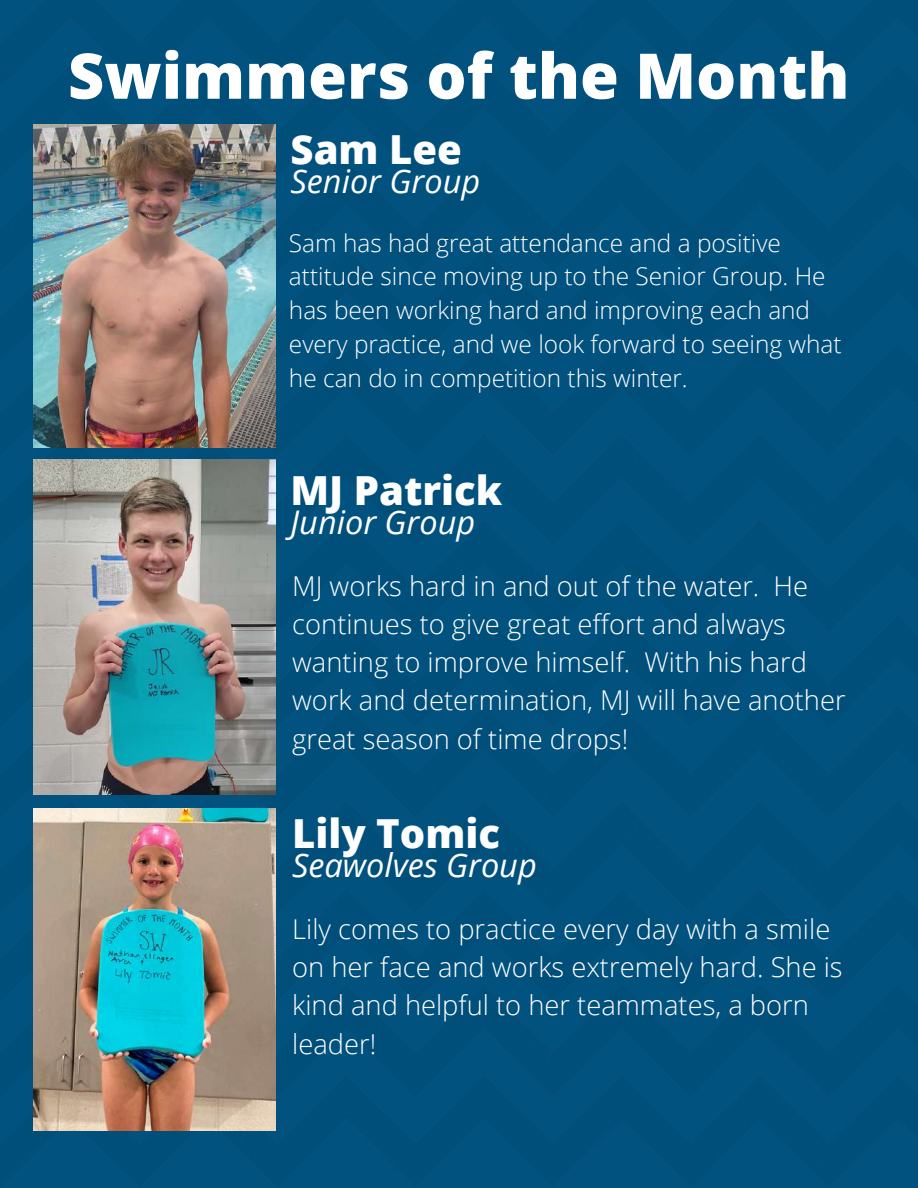
<style>
.page{position:relative;width:918px;height:1188px;background:#01527e}
.page>*{position:absolute;margin:0;border:0;box-sizing:border-box;transform-origin:0 0}
.t1{font:800 63px "Open Sans";color:#fff}
.t2{font:800 40.05px "Open Sans";color:#fff}
.t3{font:italic 32.55px "Open Sans";color:#fff}
.t4{font:300 27.3px/38.2px "Open Sans";color:#fff}
.t5{font:300 24.45px/33.8px "Open Sans";color:#fff}
</style>
<div class="page">
<img style="left:33px;top:124px;width:242px;height:323px">
<img style="left:33px;top:808px;width:242px;height:323px">
<img style="left:33px;top:460px;width:242px;height:335px">
<h1 class="t1" style="left:68px;top:31px;width:783px">Swimmers of the Month</h1>
<h2 class="t2" style="left:291px;top:121px;width:173px">Sam Lee</h2>
<p class="t3" style="left:291px;top:159px;width:191px">Senior Group</p>
<p class="t5" style="left:289px;top:225px;width:554px">Sam has had great attendance and a positive attitude since moving up to the Senior Group. He has been working hard and improving each and every practice, and we look forward to seeing what he can do in competition this winter.</p>
<h2 class="t2" style="left:291px;top:462px;width:213px">MJ Patrick</h2>
<p class="t3" style="left:291px;top:499px;width:186px">Junior Group</p>
<p class="t4" style="left:292px;top:566px;width:555px">MJ works hard in and out of the water. He continues to give great effort and always wanting to improve himself. With his hard work and determination, MJ will have another great season of time drops!</p>
<h2 class="t2" style="left:292px;top:805px;width:209px">Lily Tomic</h2>
<p class="t3" style="left:292px;top:842px;width:246px">Seawolves Group</p>
<p class="t4" style="left:292px;top:909px;width:552px">Lily comes to practice every day with a smile on her face and works extremely hard. She is kind and helpful to her teammates, a born leader!</p>
</div>
